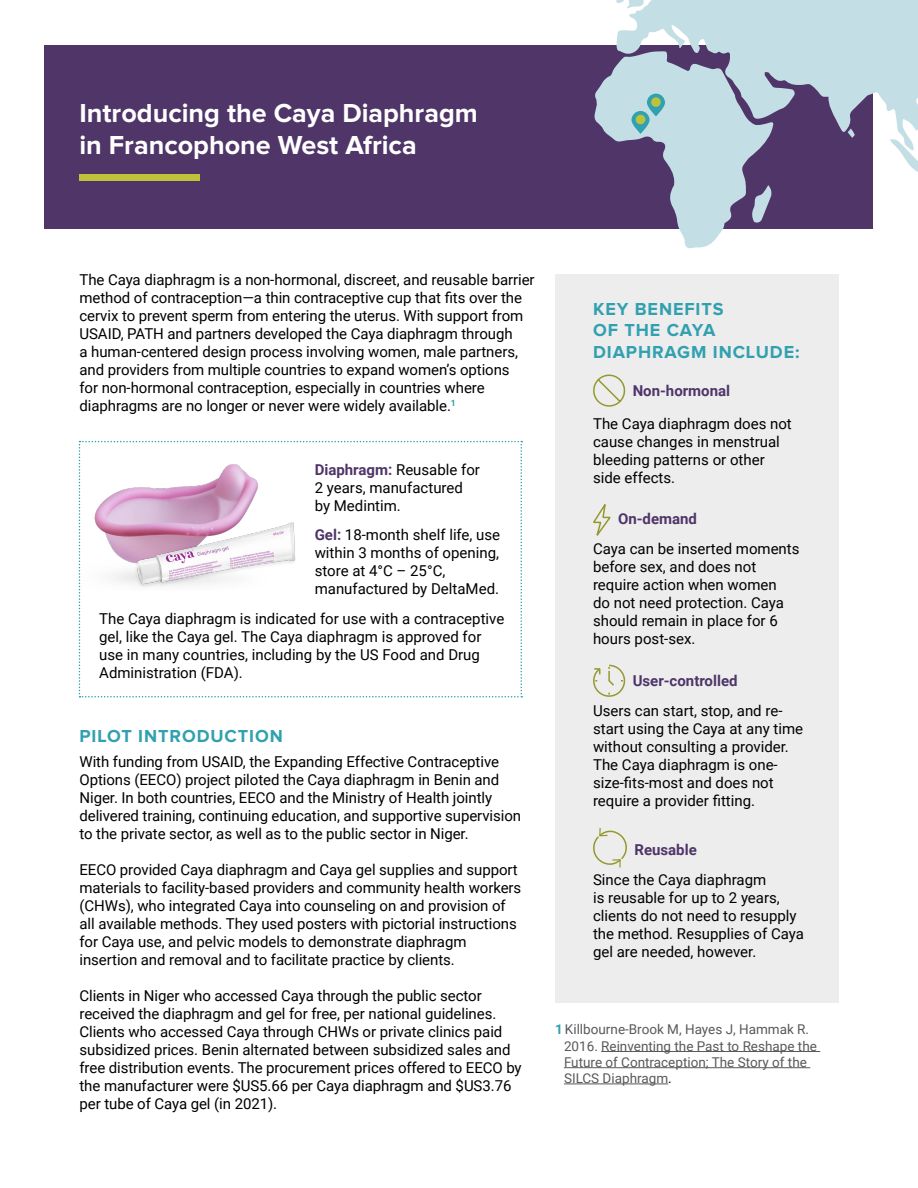
<style>
.page{position:relative;width:918px;height:1188px;background:#fff}
.page>*{position:absolute;margin:0;border:0;box-sizing:border-box;transform-origin:0 0}
.t1{font:700 27px/32.4px "Proxima Nova";color:#fff}
.t2{font:700 18px/21.6px "Proxima Nova";letter-spacing:.05em;color:#31a0af}
.t3{font:15px/18px "Roboto";letter-spacing:-.005em;color:#000}
.t4{font:700 15px "Roboto";color:#4f3568}
.t5{font:13.5px/16.2px "Roboto";color:#58595b}
.s1{font-weight:700;color:#4f3568}
.s2{font-weight:700;color:#31a0af}
.s3{color:#000}
</style>
<div class="page">
<div style="left:555px;top:274px;width:283px;height:729px;background:#ededee"></div>
<div style="left:44px;top:45px;width:829px;height:184px;background:#4f3568"></div>
<div style="left:80px;top:174px;width:120px;height:6px;background:#bcc23a"></div>
<svg style="left:617px;top:0;width:301px;height:139px;fill:#c4dee6"></svg>
<svg style="left:890px;top:139px;width:28px;height:33px"></svg>
<svg style="left:616px;top:0;width:29px;height:8px"></svg>
<svg style="left:848px;top:129px;width:7px;height:9px"></svg>
<svg style="left:593px;top:374px;width:33px;height:33px"></svg>
<svg style="left:593px;top:504px;width:18px;height:32px"></svg>
<svg style="left:593px;top:664px;width:33px;height:33px"></svg>
<svg style="left:593px;top:828px;width:34px;height:40px"></svg>
<hr style="left:601px;top:1051px;width:219px;height:1px;background:#58595b">
<hr style="left:564px;top:1067px;width:246px;height:1px;background:#58595b">
<hr style="left:564px;top:1084px;width:104px;height:1px;background:#58595b">
<svg style="left:79px;top:441px;width:443px;height:257px"></svg>
<svg style="left:594px;top:51px;width:180px;height:198px"></svg>
<h1 class="t1" style="left:80px;top:98px;width:400px">Introducing the Caya Diaphragm in Francophone West Africa</h1>
<p class="t3" style="left:80px;top:270px;width:457px">The Caya diaphragm is a non-hormonal, discreet, and reusable barrier method of contraception—a thin contraceptive cup that fits over the cervix to prevent sperm from entering the uterus. With support from USAID, PATH and partners developed the Caya diaphragm through<br>a human-centered design process involving women, male partners, and providers from multiple countries to expand women’s options<br>for non-hormonal contraception, especially in countries where diaphragms are no longer or never were widely available.<sup>1</sup></p>
<p class="t3" style="left:315px;top:460px;width:167px"><span class="s1">Diaphragm:</span> Reusable for<br>2 years, manufactured by Medintim.</p>
<p class="t3" style="left:315px;top:525px;width:187px"><span class="s1">Gel:</span> 18-month shelf life, use within 3 months of opening, store at 4°C – 25°C, manufactured by DeltaMed.</p>
<p class="t3" style="left:99px;top:610px;width:407px">The Caya diaphragm is indicated for use with a contraceptive gel, like the Caya gel. The Caya diaphragm is approved for use in many countries, including by the US Food and Drug Administration (FDA).</p>
<p class="t2" style="left:80px;top:726px;width:205px">PILOT INTRODUCTION</p>
<p class="t3" style="left:80px;top:752px;width:443px">With funding from USAID, the Expanding Effective Contraceptive Options (EECO) project piloted the Caya diaphragm in Benin and Niger. In both countries, EECO and the Ministry of Health jointly delivered training, continuing education, and supportive supervision to the private sector, as well as to the public sector in Niger.</p>
<p class="t3" style="left:80px;top:860px;width:443px">EECO provided Caya diaphragm and Caya gel supplies and support materials to facility-based providers and community health workers (CHWs), who integrated Caya into counseling on and provision of all available methods. They used posters with pictorial instructions for Caya use, and pelvic models to demonstrate diaphragm insertion and removal and to facilitate practice by clients.</p>
<p class="t3" style="left:80px;top:986px;width:444px">Clients in Niger who accessed Caya through the public sector received the diaphragm and gel for free, per national guidelines.<br>Clients who accessed Caya through CHWs or private clinics paid subsidized prices. Benin alternated between subsidized sales and free distribution events. The procurement prices offered to EECO by the manufacturer were $US5.66 per Caya diaphragm and $US3.76 per tube of Caya gel (in 2021).</p>
<p class="t2" style="left:593px;top:299px;width:208px">KEY BENEFITS<br>OF THE CAYA<br>DIAPHRAGM INCLUDE:</p>
<p class="t4" style="left:633px;top:380px;width:99px">Non-hormonal</p>
<p class="t3" style="left:593px;top:414px;width:200px">The Caya diaphragm does not cause changes in menstrual bleeding patterns or other side effects.</p>
<p class="t4" style="left:618px;top:508px;width:81px">On-demand</p>
<p class="t3" style="left:593px;top:539px;width:208px">Caya can be inserted moments before sex, and does not require action when women<br>do not need protection. Caya should remain in place for 6 hours post-sex.</p>
<p class="t4" style="left:633px;top:671px;width:106px">User-controlled</p>
<p class="t3" style="left:593px;top:701px;width:212px">Users can start, stop, and re&shy;start using the Caya at any time without consulting a provider.<br>The Caya diaphragm is one&shy;size-fits-most and does not require a provider fitting.</p>
<p class="t4" style="left:634px;top:839px;width:64px">Reusable</p>
<p class="t3" style="left:593px;top:870px;width:212px">Since the Caya diaphragm<br>is reusable for up to 2 years, clients do not need to resupply the method. Resupplies of Caya gel are needed, however.</p>
<p class="t5" style="left:564px;top:1021px;width:254px;text-indent:-9px"><span class="s2">1</span> Killbourne-Brook M, Hayes J, Hammak R.<br>2016. Reinventing the Past to Reshape the Future of Contraception; The Story of the SILCS Diaphragm<span class="s3">.</span></p>
</div>
